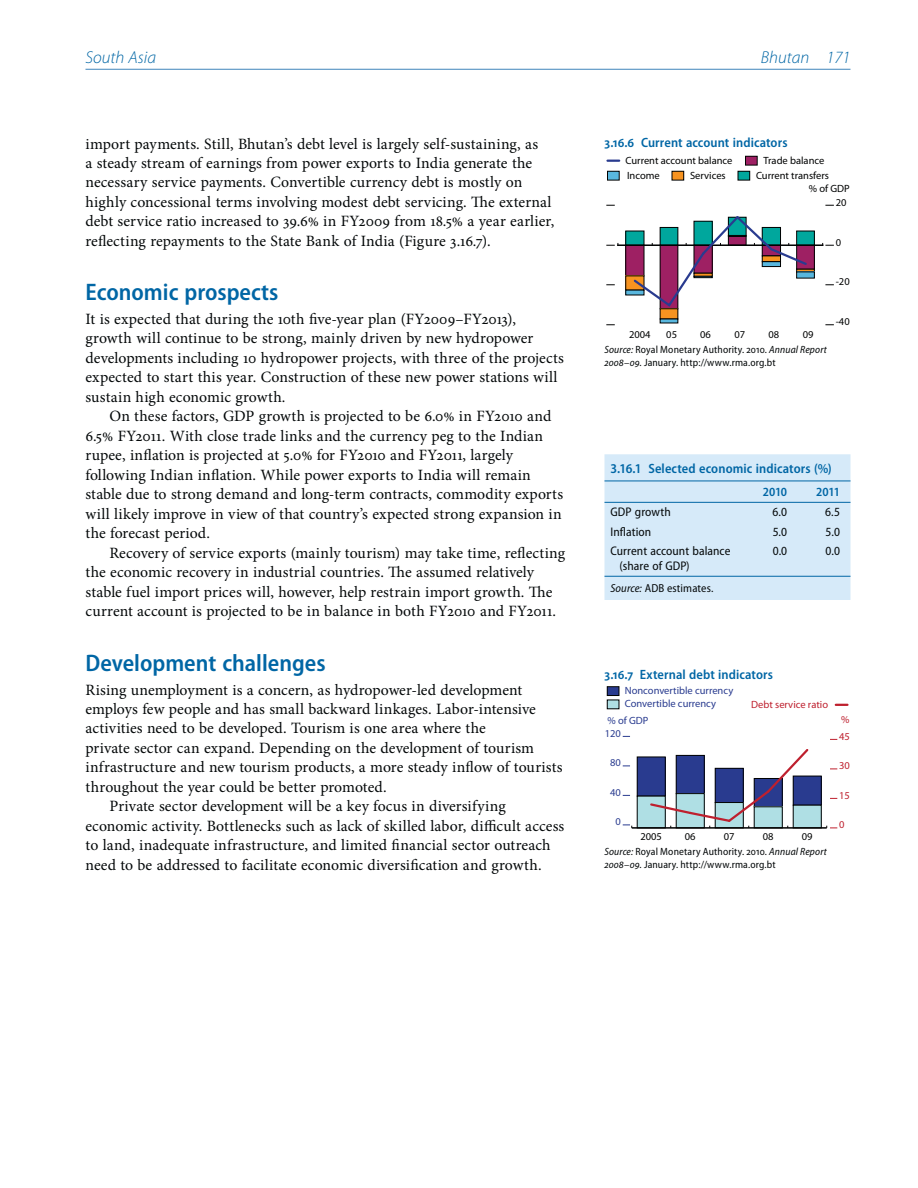
<style>
.page{position:relative;width:918px;height:1188px;background:#fff}
.page>*{position:absolute;margin:0;border:0;box-sizing:border-box;transform-origin:0 0}
.t1{font:600 semi-condensed 24px "Myriad Pro";color:#0066a5}
.t2{font:italic 300 17.25px "Myriad Pro";color:#0066a5}
.t3{font:15.75px/19.5px "Minion Pro";letter-spacing:.005em;color:#040809}
.t4{font:600 semi-condensed 13.5px "Myriad Pro";letter-spacing:.005em;color:#0066a5}
.t5{font:semi-condensed 12.6px/15px "Myriad Pro";letter-spacing:.005em;color:#040809}
.t6{font:600 semi-condensed 12.6px "Myriad Pro";color:#0066a5}
.t7{font:semi-condensed 11.7px "Myriad Pro";letter-spacing:.01em;color:#040809}
.t8{font:semi-condensed 10.5px/12.5px "Myriad Pro";letter-spacing:.015em;color:#040809}
.t9{font:10.5px "Myriad Pro";color:#010202}
.t10{font:10.5px/13.2px "Myriad Pro";color:#293b8f}
.t11{font:10.5px "Myriad Pro";color:#be202e}
.t12{font:10.5px "Myriad Pro";color:#020303}
.s1{font-style:italic}
</style>
<div class="page">
<hr style="left:86px;top:69px;width:765px;height:1px;background:#4085bb">
<div style="left:604px;top:454px;width:247px;height:146px;background:#d6eaf9"></div>
<hr style="left:604px;top:502px;width:247px;height:1px;background:#0066a5">
<hr style="left:604px;top:576px;width:247px;height:1px;background:#0066a5">
<hr style="left:604px;top:481px;width:247px;height:1px;background:#0066a5">
<hr style="left:618px;top:244px;width:205px;height:2px;background:#010202">
<svg style="left:822px;top:243px;width:11px;height:3px"></svg>
<svg style="left:606px;top:204px;width:209px;height:122px"></svg>
<div style="left:608px;top:171px;width:11px;height:9px;background:#59b7de"></div>
<div style="left:607px;top:171px;width:13px;height:9px;border:1px solid #010202"></div>
<div style="left:746px;top:156px;width:11px;height:9px;background:#9e2063"></div>
<div style="left:745px;top:156px;width:13px;height:9px;border:1px solid #010202"></div>
<svg style="left:608px;top:160px;width:11px;height:2px"></svg>
<div style="left:672px;top:171px;width:12px;height:9px;background:#f79320"></div>
<div style="left:672px;top:171px;width:12px;height:9px;border:1px solid #010202"></div>
<div style="left:738px;top:171px;width:12px;height:9px;background:#00a79d"></div>
<div style="left:738px;top:171px;width:12px;height:9px;border:1px solid #010202"></div>
<div style="left:607px;top:687px;width:12px;height:9px;background:#293b8f"></div>
<div style="left:607px;top:686px;width:12px;height:10px;border:1px solid #010202"></div>
<div style="left:637px;top:757px;width:28px;height:39px;background:#293b8f"></div>
<div style="left:637px;top:757px;width:29px;height:39px;border:1px solid #010202"></div>
<div style="left:793px;top:776px;width:28px;height:29px;background:#293b8f"></div>
<div style="left:793px;top:776px;width:29px;height:30px;border:1px solid #010202"></div>
<div style="left:607px;top:700px;width:12px;height:9px;background:#afdfe4"></div>
<div style="left:607px;top:700px;width:12px;height:9px;border:1px solid #010202"></div>
<div style="left:637px;top:796px;width:28px;height:32px;background:#afdfe4"></div>
<div style="left:793px;top:805px;width:28px;height:23px;background:#afdfe4"></div>
<div style="left:793px;top:805px;width:29px;height:23px;border:1px solid #010202"></div>
<svg style="left:836px;top:704px;width:12px;height:2px"></svg>
<hr style="left:632px;top:827px;width:195px;height:2px;background:#010202">
<svg style="left:649px;top:749px;width:161px;height:79px"></svg>
<svg style="left:826px;top:826px;width:11px;height:3px"></svg>
<p class="t2" style="left:86px;top:47px;width:72px">South Asia</p>
<p class="t2" style="left:761px;top:47px;width:91px">Bhutan 171</p>
<p class="t3" style="left:86px;top:135px;width:470px">import payments. Still, Bhutan’s debt level is largely self-sustaining, as<br>a steady stream of earnings from power exports to India generate the necessary service payments. Convertible currency debt is mostly on highly concessional terms involving modest debt servicing. The external debt service ratio increased to 39.6% in FY2009 from 18.5% a year earlier, reflecting repayments to the State Bank of India (Figure 3.16.7).</p>
<h1 class="t1" style="left:86px;top:283px;width:195px">Economic prospects</h1>
<p class="t3" style="left:86px;top:311px;width:480px">It is expected that during the 10th five-year plan (FY2009–FY2013), growth will continue to be strong, mainly driven by new hydropower developments including 10 hydropower projects, with three of the projects expected to start this year. Construction of these new power stations will sustain high economic growth.</p>
<p class="t3" style="left:86px;top:408px;width:479px;text-indent:24px">On these factors, GDP growth is projected to be 6.0% in FY2010 and 6.5% FY2011. With close trade links and the currency peg to the Indian rupee, inflation is projected at 5.0% for FY2010 and FY2011, largely following Indian inflation. While power exports to India will remain stable due to strong demand and long-term contracts, commodity exports will likely improve in view of that country’s expected strong expansion in the forecast period.</p>
<p class="t3" style="left:86px;top:545px;width:481px;text-indent:24px">Recovery of service exports (mainly tourism) may take time, reflecting the economic recovery in industrial countries. The assumed relatively stable fuel import prices will, however, help restrain import growth. The current account is projected to be in balance in both FY2010 and FY2011.</p>
<h1 class="t1" style="left:86px;top:653px;width:242px">Development challenges</h1>
<p class="t3" style="left:86px;top:681px;width:438px">Rising unemployment is a concern, as hydropower-led development</p>
<p class="t3" style="left:86px;top:701px;width:452px">employs few people and has small backward linkages. Labor-intensive</p>
<p class="t3" style="left:86px;top:720px;width:402px">activities need to be developed. Tourism is one area where the</p>
<p class="t3" style="left:86px;top:740px;width:450px">private sector can expand. Depending on the development of tourism</p>
<p class="t3" style="left:86px;top:759px;width:479px">infrastructure and new tourism products, a more steady inflow of tourists</p>
<p class="t3" style="left:86px;top:779px;width:303px">throughout the year could be better promoted.</p>
<p class="t3" style="left:110px;top:798px;width:398px">Private sector development will be a key focus in diversifying</p>
<p class="t3" style="left:86px;top:818px;width:480px">economic activity. Bottlenecks such as lack of skilled labor, difficult access</p>
<p class="t3" style="left:86px;top:837px;width:466px">to land, inadequate infrastructure, and limited financial sector outreach</p>
<p class="t3" style="left:86px;top:857px;width:458px">need to be addressed to facilitate economic diversification and growth.</p>
<p class="t4" style="left:605px;top:138px;width:185px">3.16.6 Current account indicators</p>
<p class="t9" style="left:625px;top:156px;width:109px">Current account balance</p>
<p class="t9" style="left:764px;top:156px;width:62px">Trade balance</p>
<p class="t9" style="left:690px;top:171px;width:37px">Services</p>
<p class="t9" style="left:756px;top:171px;width:75px">Current transfers</p>
<p class="t9" style="left:627px;top:171px;width:34px">Income</p>
<p class="t9" style="left:809px;top:185px;width:42px">% of GDP</p>
<p class="t9" style="left:836px;top:198px;width:12px">20</p>
<p class="t12" style="left:836px;top:238px;width:7px">0</p>
<p class="t9" style="left:836px;top:278px;width:15px">-20</p>
<p class="t9" style="left:629px;top:330px;width:23px">2004</p>
<p class="t9" style="left:666px;top:330px;width:12px">05</p>
<p class="t9" style="left:700px;top:330px;width:12px">06</p>
<p class="t9" style="left:735px;top:330px;width:12px">07</p>
<p class="t9" style="left:768px;top:330px;width:12px">08</p>
<p class="t9" style="left:803px;top:330px;width:12px">09</p>
<p class="t8" style="left:605px;top:344px;width:224px"><span class="s1">Source:</span> Royal Monetary Authority. 2010. <span class="s1">Annual Report<br>2008–09</span>. January. http://www.rma.org.bt</p>
<p class="t9" style="left:836px;top:318px;width:15px">-40</p>
<p class="t4" style="left:610px;top:464px;width:223px">3.16.1 Selected economic indicators (%)</p>
<p class="t6" style="left:763px;top:487px;width:26px">2010</p>
<p class="t6" style="left:816px;top:487px;width:25px">2011</p>
<p class="t5" style="left:611px;top:505px;width:62px">GDP growth</p>
<p class="t5" style="left:773px;top:505px;width:16px">6.0</p>
<p class="t5" style="left:825px;top:505px;width:16px">6.5</p>
<p class="t5" style="left:611px;top:525px;width:42px">Inflation</p>
<p class="t5" style="left:773px;top:525px;width:16px">5.0</p>
<p class="t5" style="left:826px;top:525px;width:16px">5.0</p>
<p class="t5" style="left:620px;top:544px;width:112px;text-indent:-9px">Current account balance (share of GDP)</p>
<p class="t5" style="left:773px;top:544px;width:16px">0.0</p>
<p class="t5" style="left:826px;top:544px;width:16px">0.0</p>
<p class="t7" style="left:610px;top:584px;width:104px"><span class="s1">Source:</span> ADB estimates.</p>
<p class="t4" style="left:605px;top:669px;width:170px">3.16.7 External debt indicators</p>
<p class="t10" style="left:625px;top:685px;width:110px">Nonconvertible currency<br>Convertible currency</p>
<p class="t11" style="left:751px;top:700px;width:78px">Debt service ratio</p>
<p class="t10" style="left:608px;top:714px;width:42px">% of GDP</p>
<p class="t11" style="left:841px;top:716px;width:10px">%</p>
<p class="t10" style="left:605px;top:727px;width:18px">120</p>
<p class="t10" style="left:610px;top:757px;width:12px">80</p>
<p class="t10" style="left:610px;top:786px;width:12px">40</p>
<p class="t10" style="left:616px;top:816px;width:7px">0</p>
<p class="t9" style="left:640px;top:832px;width:23px">2005</p>
<p class="t9" style="left:685px;top:832px;width:12px">06</p>
<p class="t9" style="left:724px;top:832px;width:12px">07</p>
<p class="t9" style="left:763px;top:832px;width:12px">08</p>
<p class="t9" style="left:802px;top:832px;width:12px">09</p>
<p class="t8" style="left:605px;top:846px;width:224px"><span class="s1">Source:</span> Royal Monetary Authority. 2010. <span class="s1">Annual Report<br>2008–09</span>. January. http://www.rma.org.bt</p>
<p class="t11" style="left:839px;top:732px;width:12px">45</p>
<p class="t11" style="left:839px;top:761px;width:12px">30</p>
<p class="t11" style="left:839px;top:791px;width:12px">15</p>
<p class="t11" style="left:839px;top:820px;width:7px">0</p>
</div>
